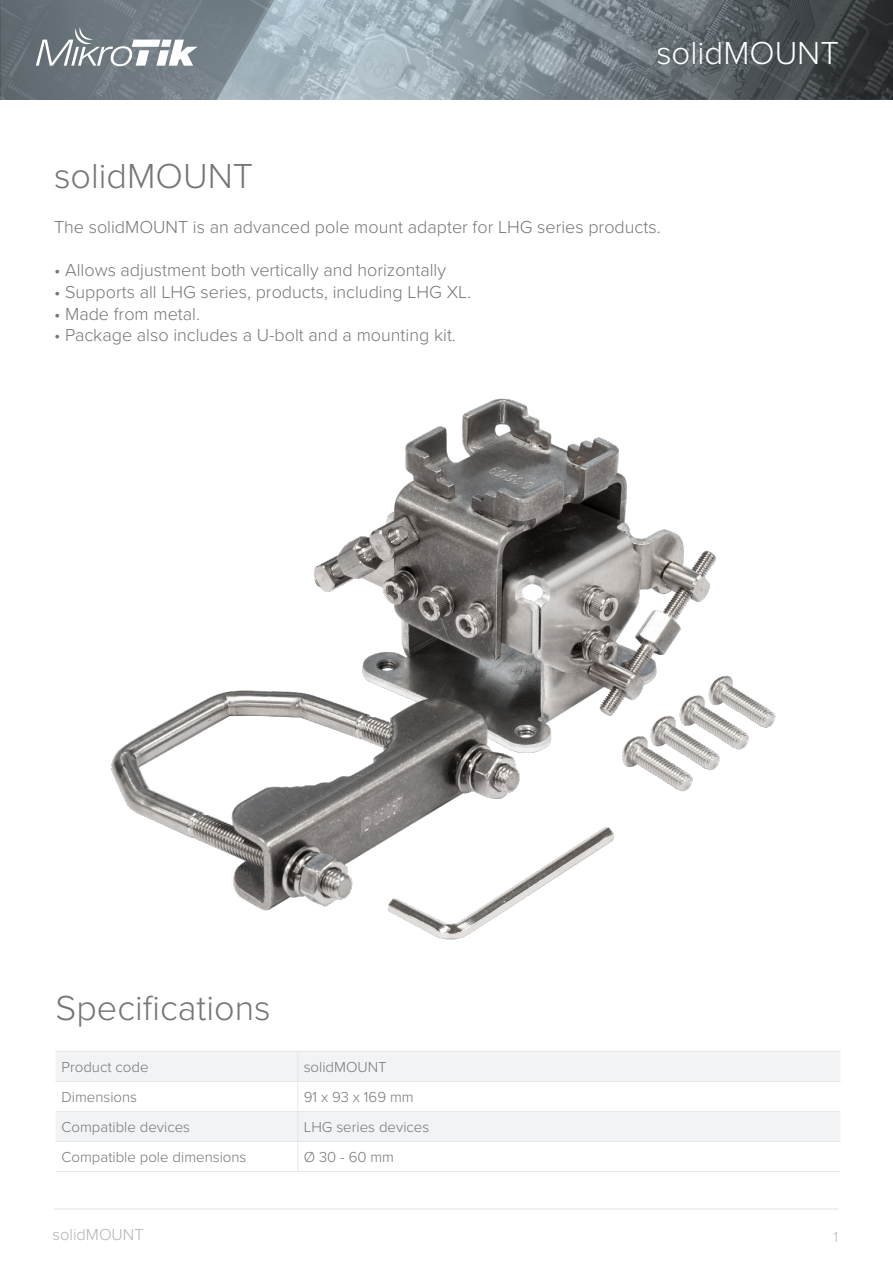
<style>
.page{position:relative;width:893px;height:1263px;background:#fff}
.page>*{position:absolute;margin:0;border:0;box-sizing:border-box;transform-origin:0 0}
.t1{font:300 36px "Proxima Nova";color:#757679}
.t2{font:300 33px "Proxima Nova";color:#fff}
.Teksts{font:300 18px "Proxima Nova";color:#757679}
.t3{font:300 16.5px "Proxima Nova";color:#b2b3b7}
.t4{font:300 15px "Proxima Nova";color:#757679}
.t5{font:300 15px "Proxima Nova Cond";color:#b2b3b7}
</style>
<div class="page">
<img style="left:0;top:0;width:893px;height:100px">
<svg style="left:36px;top:27px;width:162px;height:39px"></svg>
<hr style="left:54px;top:1209px;width:784px;height:1px;background:#e1e2e4">
<img style="left:111px;top:398px;width:665px;height:542px">
<svg style="left:56px;top:1052px;width:784px;height:89px;fill:#f2f3f4"></svg>
<hr style="left:56px;top:1051px;width:242px;height:1px;background:#e6e7e9">
<hr style="left:298px;top:1051px;width:542px;height:1px;background:#e6e7e9">
<hr style="left:297px;top:1051px;width:1px;height:30px;background:#e6e7e9">
<hr style="left:56px;top:1081px;width:242px;height:1px;background:#e6e7e9">
<hr style="left:298px;top:1081px;width:542px;height:1px;background:#e6e7e9">
<hr style="left:297px;top:1081px;width:1px;height:30px;background:#e6e7e9">
<hr style="left:56px;top:1111px;width:242px;height:1px;background:#e6e7e9">
<hr style="left:298px;top:1111px;width:542px;height:1px;background:#e6e7e9">
<hr style="left:297px;top:1111px;width:1px;height:30px;background:#e6e7e9">
<hr style="left:56px;top:1141px;width:242px;height:1px;background:#e6e7e9">
<hr style="left:298px;top:1141px;width:542px;height:1px;background:#e6e7e9">
<hr style="left:297px;top:1141px;width:1px;height:30px;background:#e6e7e9">
<hr style="left:56px;top:1171px;width:242px;height:1px;background:#e6e7e9">
<hr style="left:298px;top:1171px;width:542px;height:1px;background:#e6e7e9">
<p class="t2" style="left:656px;top:28px;width:184px">solidMOUNT</p>
<p class="t1" style="left:54px;top:149px;width:201px">solidMOUNT</p>
<p class="Teksts" style="left:54px;top:214px;width:608px">The solidMOUNT is an advanced pole mount adapter for LHG series products.</p>
<p class="Teksts" style="left:54px;top:257px;width:394px">• Allows adjustment both vertically and horizontally</p>
<p class="Teksts" style="left:54px;top:279px;width:419px">• Supports all LHG series, products, including LHG XL.</p>
<p class="Teksts" style="left:54px;top:300px;width:147px">• Made from metal.</p>
<p class="Teksts" style="left:54px;top:322px;width:403px">• Package also includes a U-bolt and a mounting kit.</p>
<p class="t1" style="left:56px;top:981px;width:217px">Specifications</p>
<p class="t4" style="left:62px;top:1056px;width:89px">Product code</p>
<p class="t4" style="left:304px;top:1056px;width:84px">solidMOUNT</p>
<p class="t4" style="left:62px;top:1086px;width:77px">Dimensions</p>
<p class="t4" style="left:304px;top:1086px;width:111px">91 x 93 x 169 mm</p>
<p class="t4" style="left:62px;top:1116px;width:130px">Compatible devices</p>
<p class="t4" style="left:304px;top:1116px;width:127px">LHG series devices</p>
<p class="t4" style="left:62px;top:1146px;width:186px">Compatible pole dimensions</p>
<p class="t4" style="left:304px;top:1146px;width:92px">Ø 30 - 60 mm</p>
<p class="t3" style="left:52px;top:1222px;width:93px">solidMOUNT</p>
<p class="t5" style="left:834px;top:1226px;width:6px">1</p>
</div>
